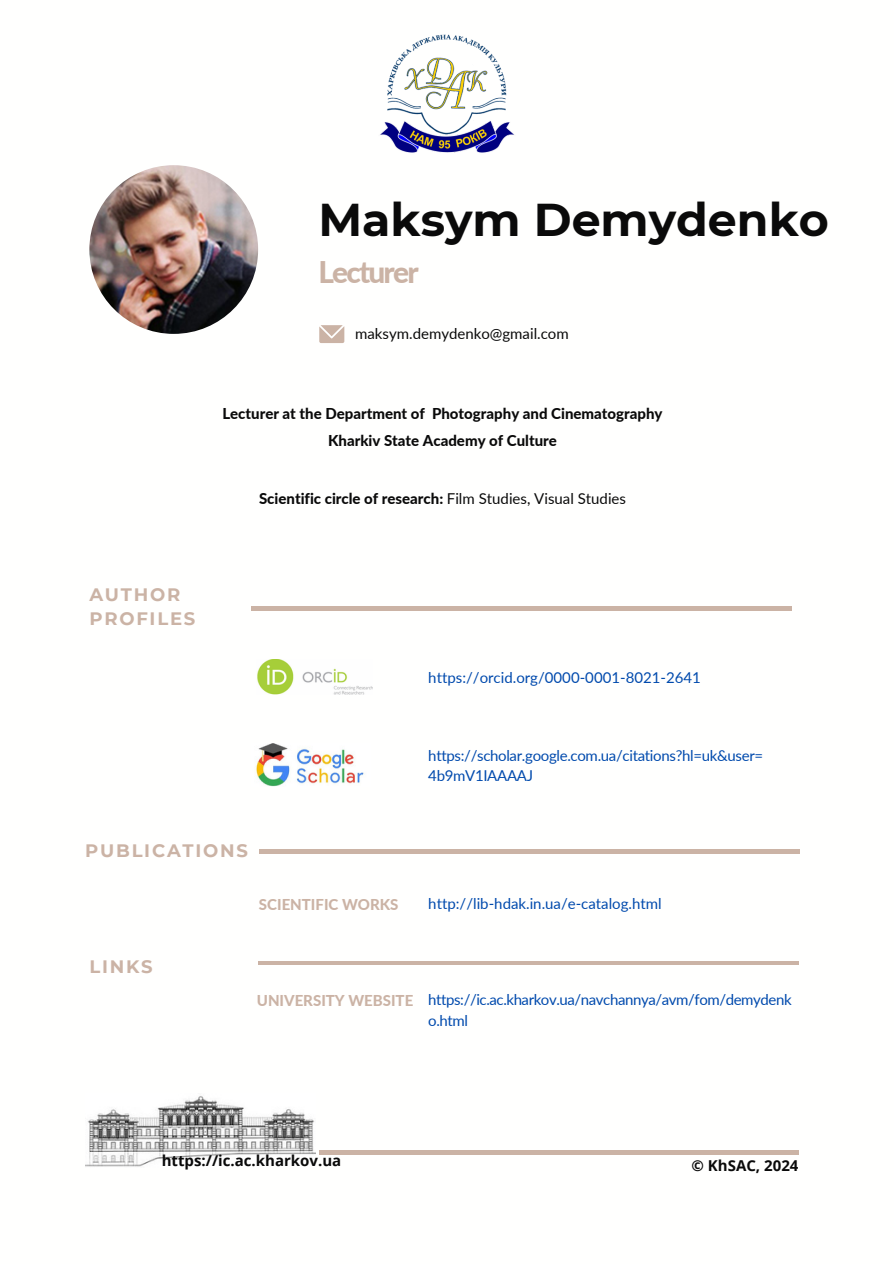
<style>
.page{position:relative;width:894px;height:1264px;background:#fff}
.page>*{position:absolute;margin:0;border:0;box-sizing:border-box;transform-origin:0 0}
.t1{font:700 45.9px "Montserrat";color:#0a0a0a}
.t2{font:800 29.85px "Lato";letter-spacing:-.06em;color:#cbb3a5}
.t3{font:700 18px/24.8px "Montserrat";letter-spacing:.1em;color:#cbb3a5}
.t4{font:800 15px/27px "Lato";color:#0a0a0a;text-align:center}
.t5{font:15px/20.2px "Lato";letter-spacing:-.02em;color:#004aad}
.t6{font:15px "Lato";color:#004aad}
.t7{font:700 15px "Open Sans";color:#0a0a0a}
.t8{font:800 15px "Lato";color:#cbb3a5}
.t9{font:15px "Lato";color:#0a0a0a}
.s1{font-weight:400}
</style>
<div class="page">
<svg style="left:319px;top:325px;width:25px;height:18px"></svg>
<img style="left:89px;top:165px;width:169px;height:169px;border-radius:50%">
<hr style="left:251px;top:607px;width:540px;height:3px;background:#cbb3a5">
<hr style="left:259px;top:849px;width:540px;height:4px;background:#cbb3a5">
<img style="left:85px;top:1096px;width:231px;height:71px">
<hr style="left:319px;top:1150px;width:479px;height:3px;background:#cbb3a5">
<hr style="left:258px;top:961px;width:540px;height:3px;background:#cbb3a5">
<img style="left:257px;top:659px;width:115px;height:35px">
<img style="left:255px;top:744px;width:109px;height:42px">
<img style="left:380px;top:34px;width:134px;height:119px">
<p class="t1" style="left:318px;top:191px;width:512px">Maksym Demydenko</p>
<p class="t2" style="left:318px;top:253px;width:102px">Lecturer</p>
<h2 class="t9" style="left:355px;top:324px;width:215px">maksym.demydenko@gmail.com</h2>
<p class="t4" style="left:222px;top:400px;width:441px">Lecturer at the Department of Photography and Cinematography<br>Kharkiv State Academy of Culture</p>
<h1 class="t4" style="left:259px;top:484px;width:368px">Scientific circle of research: <span class="s1">Film Studies, Visual Studies</span></h1>
<h5 class="t3" style="left:89px;top:581px;width:107px">AUTHOR<br>PROFILES</h5>
<p class="t6" style="left:428px;top:668px;width:274px">https://orcid.org/0000-0001-8021-2641</p>
<h3 class="t5" style="left:428px;top:745px;width:336px">https://scholar.google.com.ua/citations?hl=uk&amp;user=</h3>
<p class="t5" style="left:428px;top:765px;width:106px">4b9mV1IAAAAJ</p>
<p class="t3" style="left:85px;top:838px;width:164px">PUBLICATIONS</p>
<p class="t8" style="left:259px;top:895px;width:141px">SCIENTIFIC WORKS</p>
<h3 class="t6" style="left:428px;top:894px;width:235px">http://lib-hdak.in.ua/e-catalog.html</h3>
<h3 class="t3" style="left:89px;top:954px;width:65px">LINKS</h3>
<p class="t8" style="left:257px;top:991px;width:158px">UNIVERSITY WEBSITE</p>
<h4 class="t5" style="left:428px;top:989px;width:365px">https://ic.ac.kharkov.ua/navchannya/avm/fom/demydenk o.html</h4>
<p class="t7" style="left:162px;top:1150px;width:181px">https://ic.ac.kharkov.ua</p>
<p class="t7" style="left:691px;top:1155px;width:108px">© KhSAC, 2024</p>
</div>
